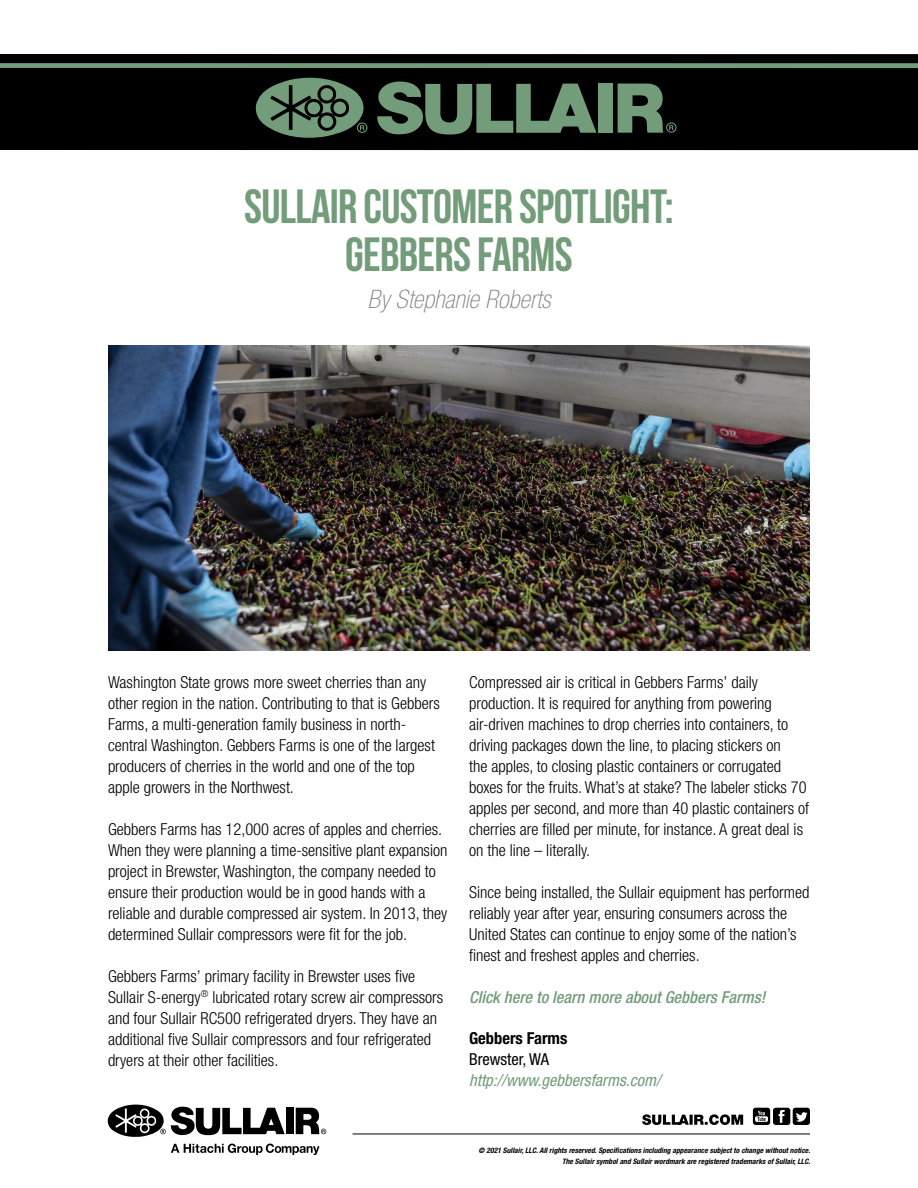
<style>
.page{position:relative;width:918px;height:1188px;background:#fff}
.page>*{position:absolute;margin:0;border:0;box-sizing:border-box;transform-origin:0 0}
.t1{font:700 48px/48px "Bebas Neue";letter-spacing:-.015em;color:#729c7a;text-align:center}
.t2{font:italic 100 condensed 25.5px "Helvetica Neue LT Std";color:#808285}
.t3{font:300 condensed 16.5px/21px "Helvetica Neue LT Std";color:#000}
.t4{font:italic 500 condensed 16.5px "Helvetica Neue LT Std";color:#729c7a}
.t5{font:italic condensed 16.5px "Helvetica Neue LT Std";color:#729c7a}
.t6{font:700 condensed 16.5px "Helvetica Neue LT Std";color:#000}
.t7{font:condensed 16.5px "Helvetica Neue LT Std";color:#000}
.t8{font:italic 700 condensed 7.5px/10.8px "Helvetica Neue LT Std";letter-spacing:.005em;color:#000;text-align:right}
</style>
<div class="page">
<div style="left:0;top:63px;width:918px;height:5px;background:#729c7a"></div>
<div style="left:0;top:68px;width:918px;height:82px;background:#000"></div>
<div style="left:0;top:54px;width:918px;height:9px;background:#000"></div>
<svg style="left:618px;top:84px;width:59px;height:49px"></svg>
<svg style="left:377px;top:81px;width:219px;height:54px"></svg>
<svg style="left:255px;top:77px;width:112px;height:61px"></svg>
<div style="left:598px;top:84px;width:15px;height:49px;background:#729c7a"></div>
<img style="left:108px;top:345px;width:702px;height:305px">
<hr style="left:353px;top:1134px;width:457px;height:1px;background:#000">
<svg style="left:753px;top:1108px;width:57px;height:17px"></svg>
<svg style="left:642px;top:1114px;width:101px;height:11px"></svg>
<svg style="left:296px;top:1108px;width:30px;height:26px"></svg>
<svg style="left:107px;top:1104px;width:178px;height:33px"></svg>
<div style="left:286px;top:1108px;width:8px;height:26px;background:#000"></div>
<svg style="left:171px;top:1144px;width:149px;height:11px"></svg>
<h1 class="t1" style="left:244px;top:182px;width:431px">SULLAIR CUSTOMER SPOTLIGHT:<br>GEBBERS FARMS</h1>
<h2 class="t2" style="left:368px;top:285px;width:184px">By Stephanie Roberts</h2>
<p class="t3" style="left:108px;top:671px;width:333px">Washington State grows more sweet cherries than any other region in the nation. Contributing to that is Gebbers Farms, a multi-generation family business in north&shy;central Washington. Gebbers Farms is one of the largest producers of cherries in the world and one of the top apple growers in the Northwest.</p>
<p class="t3" style="left:108px;top:818px;width:341px">Gebbers Farms has 12,000 acres of apples and cherries.<br>When they were planning a time-sensitive plant expansion project in Brewster, Washington, the company needed to ensure their production would be in good hands with a reliable and durable compressed air system. In 2013, they determined Sullair compressors were fit for the job.</p>
<p class="t3" style="left:108px;top:965px;width:337px">Gebbers Farms’ primary facility in Brewster uses five Sullair S-energy<sup>®</sup> lubricated rotary screw air compressors and four Sullair RC500 refrigerated dryers. They have an additional five Sullair compressors and four refrigerated dryers at their other facilities.</p>
<p class="t3" style="left:469px;top:671px;width:342px">Compressed air is critical in Gebbers Farms’ daily production. It is required for anything from powering air-driven machines to drop cherries into containers, to driving packages down the line, to placing stickers on<br>the apples, to closing plastic containers or corrugated boxes for the fruits. What’s at stake? The labeler sticks 70 apples per second, and more than 40 plastic containers of cherries are filled per minute, for instance. A great deal is on the line – literally.</p>
<p class="t3" style="left:469px;top:881px;width:342px">Since being installed, the Sullair equipment has performed reliably year after year, ensuring consumers across the United States can continue to enjoy some of the nation’s finest and freshest apples and cherries.</p>
<p class="t4" style="left:469px;top:987px;width:298px">Click here to learn more about Gebbers Farms!</p>
<p class="t6" style="left:469px;top:1028px;width:100px">Gebbers Farms</p>
<p class="t7" style="left:469px;top:1050px;width:82px">Brewster, WA</p>
<p class="t5" style="left:469px;top:1071px;width:193px">http://www.gebbersfarms.com/</p>
<p class="t8" style="left:479px;top:1145px;width:333px">© 2021 Sullair, LLC. All rights reserved. Specifications including appearance subject to change without notice.<br>The Sullair symbol and Sullair wordmark are registered trademarks of Sullair, LLC.</p>
</div>
